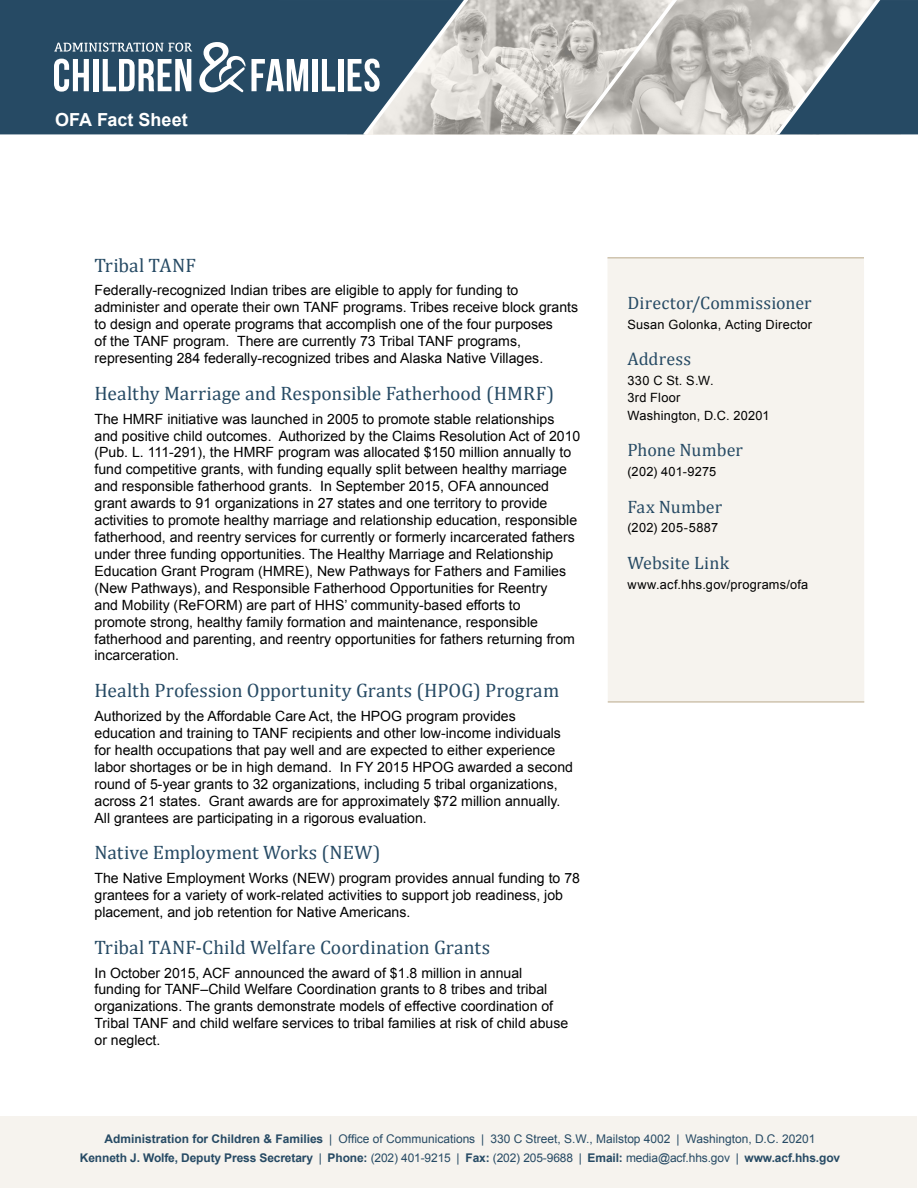
<style>
.page{position:relative;width:918px;height:1188px;background:#fff}
.page>*{position:absolute;margin:0;border:0;box-sizing:border-box;transform-origin:0 0}
.H3_-_Subtitle{font:19.5px "Cambria";color:#264a64}
.t1{font:18px "Cambria";letter-spacing:.005em;color:#264a64}
.t2{font:700 18px "Arial";color:#fff}
.P_-_Body_Text{font:14.1px/17px "Arial";color:#000}
.t3{font:12.75px/17.4px "Arial";letter-spacing:.02em;color:#000}
.t4{font:700 12px "Arial";letter-spacing:-.01em;color:#264a64}
.t5{font:12px "Arial";color:#264a64}
.s1{font-weight:700}
.s2{font-weight:400}
</style>
<div class="page">
<div style="left:1px;top:1116px;width:916px;height:71px;background:#f6f3ee"></div>
<svg style="left:468px;top:0;width:307px;height:134px;background:#c6c3be"></svg>
<svg style="left:572px;top:0;width:105px;height:134px;background:#c6c3be"></svg>
<div style="left:0;top:0;width:348px;height:134px;background:#264a64"></div>
<svg style="left:775px;top:0;width:143px;height:134px;background:#697e8c"></svg>
<div style="left:608px;top:258px;width:256px;height:444px;background:#f6f3ee"></div>
<hr style="left:608px;top:257px;width:256px;height:2px;background:#cfc3ae">
<hr style="left:608px;top:701px;width:256px;height:2px;background:#cfc3ae">
<svg style="left:54px;top:43px;width:138px;height:9px"></svg>
<svg style="left:54px;top:59px;width:35px;height:33px"></svg>
<div style="left:93px;top:59px;width:5px;height:32px;background:#fff"></div>
<svg style="left:103px;top:59px;width:88px;height:32px"></svg>
<svg style="left:199px;top:42px;width:109px;height:50px"></svg>
<div style="left:312px;top:59px;width:6px;height:32px;background:#fff"></div>
<svg style="left:322px;top:59px;width:13px;height:32px"></svg>
<div style="left:338px;top:59px;width:5px;height:32px;background:#fff"></div>
<svg style="left:348px;top:0;width:120px;height:134px;background:#7f909c"></svg>
<p class="t2" style="left:55px;top:107px;width:134px">OFA Fact Sheet</p>
<h3 class="H3_-_Subtitle" style="left:94px;top:254px;width:103px">Tribal TANF</h3>
<p class="P_-_Body_Text" style="left:94px;top:282px;width:485px">Federally-recognized Indian tribes are eligible to apply for funding to administer and operate their own TANF programs. Tribes receive block grants to design and operate programs that accomplish one of the four purposes<br>of the TANF program. There are currently 73 Tribal TANF programs, representing 284 federally-recognized tribes and Alaska Native Villages.</p>
<h3 class="H3_-_Subtitle" style="left:94px;top:382px;width:461px">Healthy Marriage and Responsible Fatherhood (HMRF)</h3>
<p class="P_-_Body_Text" style="left:94px;top:410px;width:487px">The HMRF initiative was launched in 2005 to promote stable relationships and positive child outcomes. Authorized by the Claims Resolution Act of 2010 (Pub. L. 111-291), the HMRF program was allocated $150 million annually to fund competitive grants, with funding equally split between healthy marriage and responsible fatherhood grants. In September 2015, OFA announced grant awards to 91 organizations in 27 states and one territory to provide activities to promote healthy marriage and relationship education, responsible fatherhood, and reentry services for currently or formerly incarcerated fathers under three funding opportunities. The Healthy Marriage and Relationship Education Grant Program (HMRE), New Pathways for Fathers and Families (New Pathways), and Responsible Fatherhood Opportunities for Reentry<br>and Mobility (ReFORM) are part of HHS’ community-based efforts to<br>promote strong, healthy family formation and maintenance, responsible fatherhood and parenting, and reentry opportunities for fathers returning from incarceration.</p>
<h3 class="H3_-_Subtitle" style="left:94px;top:679px;width:466px">Health Profession Opportunity Grants (HPOG) Program</h3>
<p class="P_-_Body_Text" style="left:94px;top:708px;width:480px">Authorized by the Affordable Care Act, the HPOG program provides education and training to TANF recipients and other low-income individuals for health occupations that pay well and are expected to either experience labor shortages or be in high demand. In FY 2015 HPOG awarded a second round of 5-year grants to 32 organizations, including 5 tribal organizations, across 21 states. Grant awards are for approximately $72 million annually.<br>All grantees are participating in a rigorous evaluation.</p>
<h3 class="H3_-_Subtitle" style="left:94px;top:841px;width:288px">Native Employment Works (NEW)</h3>
<p class="P_-_Body_Text" style="left:94px;top:870px;width:487px">The Native Employment Works (NEW) program provides annual funding to 78 grantees for a variety of work-related activities to support job readiness, job placement, and job retention for Native Americans.</p>
<h3 class="H3_-_Subtitle" style="left:94px;top:936px;width:397px">Tribal TANF-Child Welfare Coordination Grants</h3>
<p class="P_-_Body_Text" style="left:94px;top:964px;width:475px">In October 2015, ACF announced the award of $1.8 million in annual funding for TANF–Child Welfare Coordination grants to 8 tribes and tribal organizations. The grants demonstrate models of effective coordination of Tribal TANF and child welfare services to tribal families at risk of child abuse or neglect.</p>
<p class="t1" style="left:627px;top:292px;width:186px">Director/Commissioner</p>
<p class="t3" style="left:627px;top:315px;width:186px">Susan Golonka, Acting Director</p>
<p class="t1" style="left:627px;top:348px;width:65px">Address</p>
<p class="t3" style="left:627px;top:372px;width:144px">330 C St. S.W.<br>3rd Floor<br>Washington, D.C. 20201</p>
<p class="t1" style="left:627px;top:440px;width:117px">Phone Number</p>
<p class="t3" style="left:627px;top:463px;width:90px">(202) 401-9275</p>
<p class="t1" style="left:627px;top:496px;width:96px">Fax Number</p>
<p class="t3" style="left:627px;top:519px;width:92px">(202) 205-5887</p>
<p class="t1" style="left:627px;top:552px;width:103px">Website Link</p>
<p class="t3" style="left:627px;top:576px;width:182px">www.acf.hhs.gov/programs/ofa</p>
<p class="t5" style="left:105px;top:1131px;width:712px"><span class="s1">Administration for Children &amp; Families</span> | Office of Communications | 330 C Street, S.W., Mailstop 4002 | Washington, D.C. 20201</p>
<p class="t4" style="left:80px;top:1150px;width:762px">Kenneth J. Wolfe, Deputy Press Secretary <span class="s2">|</span> Phone: <span class="s2">(202) 401-9215 |</span> Fax: <span class="s2">(202) 205-9688 |</span> Email: <span class="s2">media@acf.hhs.gov |</span> www.acf.hhs.gov</p>
</div>
